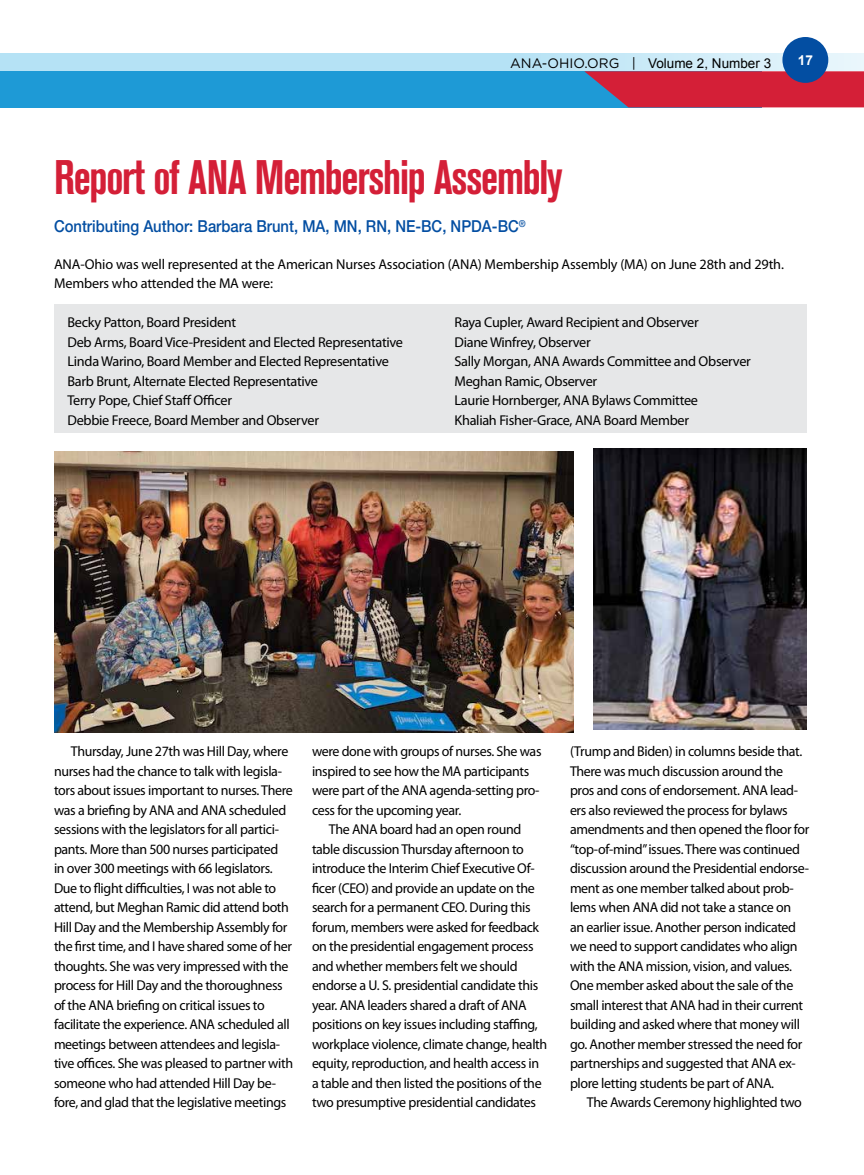
<style>
.page{position:relative;width:864px;height:1175px;background:#fff}
.page>*{position:absolute;margin:0;border:0;box-sizing:border-box;transform-origin:0 0}
.t1{font:700 condensed 48px "Akzidenz Grotesk BE";letter-spacing:-.03em;color:#d41f37;scale:.9 1}
.t2{font:500 16.5px "Helvetica Neue LT Std";color:#034ea2;scale:.9 1}
.t3{font:14.25px/19.5px "Myriad Pro";letter-spacing:-.025em;color:#000}
.t4{font:700 13.65px "Arial";color:#fff}
.t5{font:13.5px "Arial";color:#000}
.s1{font-family:"Gotham";font-size:13.65px}
</style>
<div class="page">
<div style="left:0;top:71px;width:761px;height:36px;background:#1e9ad6"></div>
<svg style="left:584px;top:71px;width:280px;height:36px;background:#c32a45"></svg>
<svg style="left:1px;top:53px;width:863px;height:18px;background:#bee5f6"></svg>
<div style="left:782px;top:37px;width:46px;height:46px;background:#034ea2;border-radius:50%"></div>
<svg style="left:0;top:53px;width:1px;height:18px"></svg>
<div style="left:54px;top:304px;width:752px;height:128px;background:#e6e7e8"></div>
<img style="left:594px;top:448px;width:212px;height:281px">
<img style="left:54px;top:451px;width:520px;height:281px">
<p class="t5" style="left:510px;top:54px;width:263px"><span class="s1">ANA-OHIO.ORG |</span> Volume 2, Number 3</p>
<p class="t4" style="left:798px;top:51px;width:17px">17</p>
<h1 class="t1" style="left:54px;top:150px;width:567px">Report of ANA Membership Assembly</h1>
<p class="t2" style="left:54px;top:217px;width:526px">Contributing Author: Barbara Brunt, MA, MN, RN, NE-BC, NPDA-BC<sup>®</sup></p>
<p class="t3" style="left:54px;top:254px;width:731px">ANA-Ohio was well represented at the American Nurses Association (ANA) Membership Assembly (MA) on June 28th and 29th.<br>Members who attended the MA were:</p>
<p class="t3" style="left:67px;top:313px;width:337px">Becky Patton, Board President<br>Deb Arms, Board Vice-President and Elected Representative Linda Warino, Board Member and Elected Representative Barb Brunt, Alternate Elected Representative<br>Terry Pope, Chief Staff Officer<br>Debbie Freece, Board Member and Observer</p>
<p class="t3" style="left:454px;top:313px;width:298px">Raya Cupler, Award Recipient and Observer<br>Diane Winfrey, Observer<br>Sally Morgan, ANA Awards Committee and Observer Meghan Ramic, Observer<br>Laurie Hornberger, ANA Bylaws Committee<br>Khaliah Fisher-Grace, ANA Board Member</p>
<p class="t3" style="left:54px;top:742px;width:241px;text-indent:17px">Thursday, June 27th was Hill Day, where nurses had the chance to talk with legisla&shy;tors about issues important to nurses. There was a briefing by ANA and ANA scheduled sessions with the legislators for all partici&shy;pants. More than 500 nurses participated<br>in over 300 meetings with 66 legislators.<br>Due to flight difficulties, I was not able to attend, but Meghan Ramic did attend both Hill Day and the Membership Assembly for the first time, and I have shared some of her thoughts. She was very impressed with the process for Hill Day and the thoroughness of the ANA briefing on critical issues to facilitate the experience. ANA scheduled all meetings between attendees and legisla&shy;tive offices. She was pleased to partner with someone who had attended Hill Day be&shy;fore, and glad that the legislative meetings</p>
<p class="t3" style="left:312px;top:742px;width:231px">were done with groups of nurses. She was inspired to see how the MA participants were part of the ANA agenda-setting pro&shy;cess for the upcoming year.</p>
<p class="t3" style="left:312px;top:820px;width:237px;text-indent:17px">The ANA board had an open round table discussion Thursday afternoon to introduce the Interim Chief Executive Of&shy;ficer (CEO) and provide an update on the search for a permanent CEO. During this forum, members were asked for feedback on the presidential engagement process and whether members felt we should endorse a U. S. presidential candidate this year. ANA leaders shared a draft of ANA positions on key issues including staffing, workplace violence, climate change, health equity, reproduction, and health access in a table and then listed the positions of the two presumptive presidential candidates</p>
<p class="t3" style="left:570px;top:742px;width:241px">(Trump and Biden) in columns beside that.<br>There was much discussion around the pros and cons of endorsement. ANA lead&shy;ers also reviewed the process for bylaws amendments and then opened the floor for “top-of-mind” issues. There was continued discussion around the Presidential endorse&shy;ment as one member talked about prob&shy;lems when ANA did not take a stance on<br>an earlier issue. Another person indicated we need to support candidates who align with the ANA mission, vision, and values.<br>One member asked about the sale of the small interest that ANA had in their current building and asked where that money will go. Another member stressed the need for partnerships and suggested that ANA ex&shy;plore letting students be part of ANA.</p>
<p class="t3" style="left:587px;top:1093px;width:217px">The Awards Ceremony highlighted two</p>
</div>
